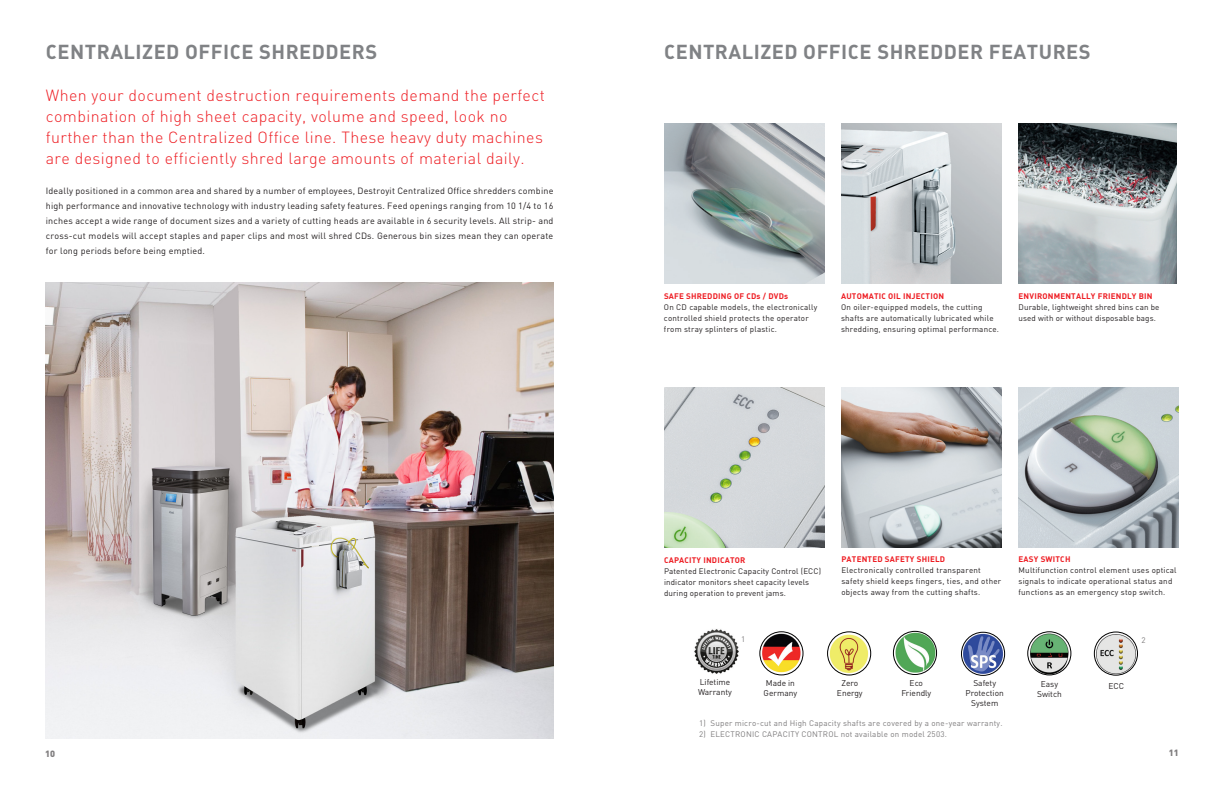
<style>
.page{position:relative;width:1224px;height:792px;background:#fff}
.page>*{position:absolute;margin:0;border:0;box-sizing:border-box;transform-origin:0 0}
.t1{font:700 20px "DIN";letter-spacing:.025em;color:#808285}
.t2{font:300 16px/21px "DIN";letter-spacing:.025em;color:#ee1d23}
.t3{font:9px/15px "DIN";letter-spacing:.02em;color:#231f20;text-align:justify}
.t4{font:900 9px "DIN";color:#7f7d7e}
.t5{font:8.4px "DIN";color:#231f20}
.t6{font:8px/11px "DIN";letter-spacing:.025em;color:#231f20}
.t7{font:8px "DIN";letter-spacing:.025em;color:#7f7d7e}
.t8{font:700 8px "DIN";letter-spacing:.025em;color:#ee1d23}
</style>
<div class="page">
<img style="left:841px;top:387px;width:160px;height:160px">
<img style="left:1019px;top:387px;width:160px;height:160px">
<img style="left:664px;top:124px;width:160px;height:160px">
<img style="left:841px;top:124px;width:160px;height:160px">
<img style="left:664px;top:387px;width:160px;height:160px">
<img style="left:1019px;top:124px;width:158px;height:160px">
<img style="left:694px;top:629px;width:45px;height:45px">
<img style="left:1027px;top:631px;width:45px;height:45px">
<div style="left:1027px;top:631px;width:44px;height:44px;border:1px solid #000;border-radius:50%"></div>
<img style="left:760px;top:632px;width:43px;height:43px">
<div style="left:759px;top:631px;width:44px;height:44px;border:1px solid #000;border-radius:50%"></div>
<img style="left:961px;top:631px;width:44px;height:44px">
<div style="left:961px;top:632px;width:44px;height:44px;border:1px solid #000;border-radius:50%"></div>
<img style="left:827px;top:633px;width:43px;height:41px">
<div style="left:827px;top:631px;width:44px;height:44px;border:1px solid #000;border-radius:50%"></div>
<img style="left:1095px;top:631px;width:43px;height:43px">
<div style="left:1094px;top:632px;width:44px;height:44px;border:1px solid #000;border-radius:50%"></div>
<img style="left:892px;top:630px;width:46px;height:45px">
<div style="left:893px;top:631px;width:44px;height:44px;border:1px solid #000;border-radius:50%"></div>
<img style="left:46px;top:283px;width:507px;height:456px">
<p class="t1" style="left:46px;top:38px;width:333px">CENTRALIZED OFFICE SHREDDERS</p>
<p class="t2" style="left:46px;top:85px;width:501px">When your document destruction requirements demand the perfect combination of high sheet capacity, volume and speed, look no further than the Centralized Office line. These heavy duty machines are designed to efficiently shred large amounts of material daily.</p>
<p class="t3" style="left:46px;top:183px;width:509px">Ideally positioned in a common area and shared by a number of employees, Destroyit Centralized Office shredders combine high performance and innovative technology with industry leading safety features. Feed openings ranging from 10 1/4 to 16 inches accept a wide range of document sizes and a variety of cutting heads are available in 6 security levels. All strip- and cross-cut models will accept staples and paper clips and most will shred CDs. Generous bin sizes mean they can operate for long periods before being emptied.</p>
<p class="t4" style="left:45px;top:748px;width:12px">10</p>
<p class="t1" style="left:664px;top:39px;width:428px">CENTRALIZED OFFICE SHREDDER FEATURES</p>
<p class="t8" style="left:664px;top:291px;width:126px">SAFE SHREDDING OF CDs / DVDs</p>
<p class="t6" style="left:664px;top:301px;width:155px">On CD capable models, the electronically controlled shield protects the operator from stray splinters of plastic.</p>
<p class="t8" style="left:841px;top:291px;width:104px">AUTOMATIC OIL INJECTION</p>
<p class="t6" style="left:841px;top:301px;width:160px">On oiler-equipped models, the cutting shafts are automatically lubricated while shredding, ensuring optimal performance.</p>
<p class="t8" style="left:1019px;top:291px;width:136px">ENVIRONMENTALLY FRIENDLY BIN</p>
<p class="t6" style="left:1019px;top:301px;width:142px">Durable, lightweight shred bins can be used with or without disposable bags.</p>
<p class="t8" style="left:664px;top:554px;width:83px">CAPACITY INDICATOR</p>
<p class="t6" style="left:664px;top:565px;width:159px">Patented Electronic Capacity Control (ECC) indicator monitors sheet capacity levels during operation to prevent jams.</p>
<p class="t8" style="left:841px;top:554px;width:105px">PATENTED SAFETY SHIELD</p>
<p class="t6" style="left:841px;top:565px;width:161px">Electronically controlled transparent safety shield keeps fingers, ties, and other objects away from the cutting shafts.</p>
<p class="t8" style="left:1019px;top:554px;width:53px">EASY SWITCH</p>
<p class="t6" style="left:1019px;top:565px;width:160px">Multifunction control element uses optical signals to indicate operational status and functions as an emergency stop switch.</p>
<p class="t7" style="left:741px;top:634px;width:6px">1</p>
<p class="t7" style="left:1141px;top:635px;width:6px">2</p>
<p class="t5" style="left:700px;top:676px;width:32px">Lifetime</p>
<p class="t5" style="left:698px;top:686px;width:35px">Warranty</p>
<p class="t5" style="left:766px;top:678px;width:31px">Made in</p>
<p class="t5" style="left:764px;top:688px;width:35px">Germany</p>
<p class="t5" style="left:841px;top:678px;width:18px">Zero</p>
<p class="t5" style="left:837px;top:688px;width:27px">Energy</p>
<p class="t5" style="left:910px;top:678px;width:15px">Eco</p>
<p class="t5" style="left:901px;top:688px;width:31px">Friendly</p>
<p class="t5" style="left:973px;top:678px;width:24px">Safety</p>
<p class="t5" style="left:966px;top:688px;width:40px">Protection</p>
<p class="t5" style="left:971px;top:698px;width:29px">System</p>
<p class="t5" style="left:1041px;top:678px;width:19px">Easy</p>
<p class="t5" style="left:1037px;top:689px;width:26px">Switch</p>
<p class="t5" style="left:1108px;top:681px;width:17px">ECC</p>
<p class="t7" style="left:699px;top:718px;width:305px">1) Super micro-cut and High Capacity shafts are covered by a one-year warranty.</p>
<p class="t7" style="left:699px;top:729px;width:249px">2) ELECTRONIC CAPACITY CONTROL not available on model 2503.</p>
<p class="t4" style="left:1169px;top:747px;width:12px">11</p>
</div>
